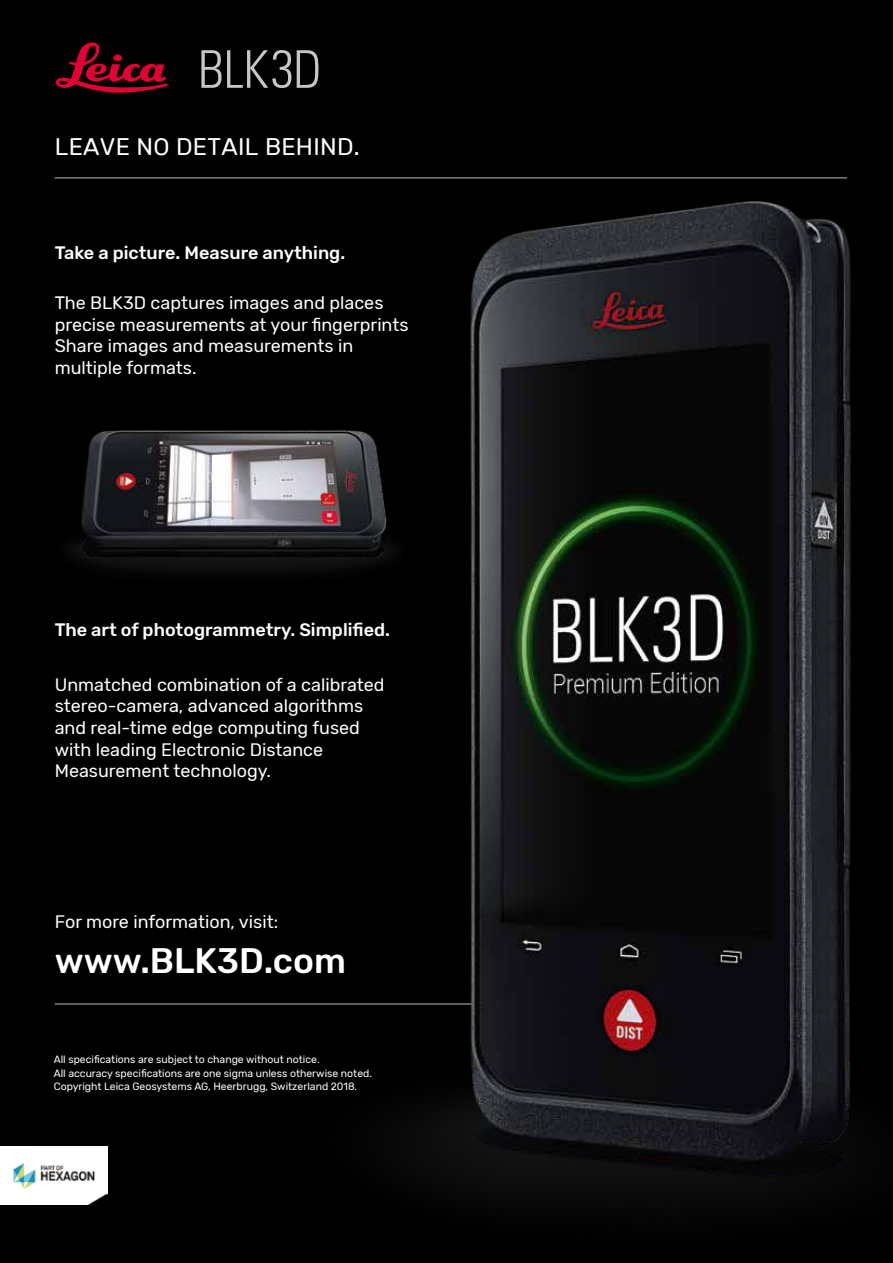
<style>
.page{position:relative;width:893px;height:1263px;background:#fff}
.page>*{position:absolute;margin:0;border:0;box-sizing:border-box;transform-origin:0 0}
.t1{font:500 35.4px "Rubik";color:#fff}
.t2{font:24px "Rubik";letter-spacing:.015em;color:#fff}
.t3{font:18px/21.6px "Rubik";color:#fff}
.t4{font:500 18px "Rubik";color:#fff}
.t5{font:10.5px/13.5px "Rubik";color:#fff}
</style>
<div class="page">
<img style="left:0;top:0;width:893px;height:1263px">
<img style="left:53px;top:420px;width:362px;height:163px">
<svg style="left:56px;top:41px;width:112px;height:52px;background:#480010"></svg>
<svg style="left:297px;top:50px;width:21px;height:38px"></svg>
<svg style="left:201px;top:50px;width:90px;height:38px;background:#3a3a3a"></svg>
<h2 class="t2" style="left:55px;top:134px;width:307px">LEAVE NO DETAIL BEHIND.</h2>
<p class="t4" style="left:55px;top:242px;width:292px">Take a picture. Measure anything.</p>
<p class="t3" style="left:55px;top:292px;width:355px">The BLK3D captures images and places precise measurements at your fingerprints Share images and measurements in multiple formats.</p>
<p class="t4" style="left:55px;top:619px;width:337px">The art of photogrammetry. Simplified.</p>
<p class="t3" style="left:55px;top:674px;width:331px">Unmatched combination of a calibrated stereo-camera, advanced algorithms and real-time edge computing fused with leading Electronic Distance Measurement technology.</p>
<p class="t3" style="left:55px;top:911px;width:225px">For more information, visit:</p>
<h1 class="t1" style="left:55px;top:940px;width:293px">www.BLK3D.com</h1>
<p class="t5" style="left:54px;top:1053px;width:320px">All specifications are subject to change without notice.<br>All accuracy specifications are one sigma unless otherwise noted.<br>Copyright Leica Geosystems AG, Heerbrugg, Switzerland 2018.</p>
</div>
